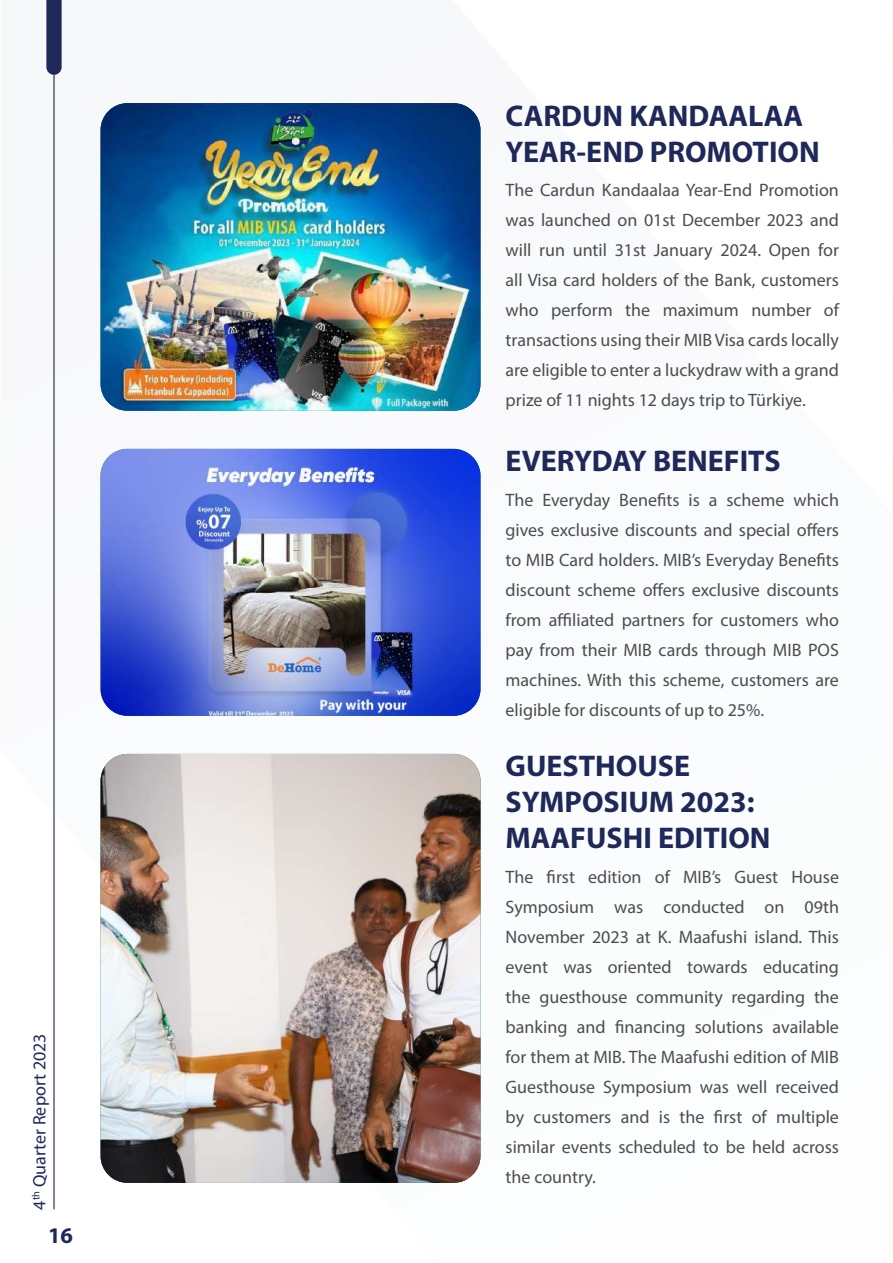
<style>
.page{position:relative;width:893px;height:1263px;background:#fff}
.page>*{position:absolute;margin:0;border:0;box-sizing:border-box;transform-origin:0 0}
.t1{font:700 30px/36px "Myriad Pro";color:#1e2859}
.t2{font:22.5px "Myriad Variable Concept";color:#1e2859}
.t3{font:18px/30px "Myriad Pro";color:#4d4d4d;text-align:justify}
.t4{font:18px "Myriad Variable Concept";color:#1e2859}
</style>
<div class="page">
<img style="left:101px;top:103px;width:379px;height:308px">
<img style="left:101px;top:449px;width:379px;height:267px">
<img style="left:101px;top:754px;width:379px;height:429px">
<svg style="left:46px;top:0;width:16px;height:75px"></svg>
<hr style="left:53px;top:75px;width:2px;height:1134px;background:#1e2859">
<p class="t4" style="left:29px;top:1209px;width:178px;rotate:-90deg">4<sup>th</sup> Quarter Report 2023</p>
<p class="t2" style="left:48px;top:1222px;width:26px">16</p>
<h1 class="t1" style="left:506px;top:96px;width:316px">CARDUN KANDAALAA<br>YEAR-END PROMOTION</h1>
<p class="t3" style="left:506px;top:175px;width:335px">The Cardun Kandaalaa Year-End Promotion was launched on 01st December 2023 and will run until 31st January 2024. Open for all Visa card holders of the Bank, customers who perform the maximum number of transactions using their MIB Visa cards locally are eligible to enter a luckydraw with a grand prize of 11 nights 12 days trip to Türkiye.</p>
<h1 class="t1" style="left:506px;top:442px;width:277px">EVERYDAY BENEFITS</h1>
<p class="t3" style="left:506px;top:484px;width:335px">The Everyday Benefits is a scheme which gives exclusive discounts and special offers to MIB Card holders. MIB’s Everyday Benefits discount scheme offers exclusive discounts from affiliated partners for customers who pay from their MIB cards through MIB POS machines. With this scheme, customers are eligible for discounts of up to 25%.</p>
<h1 class="t1" style="left:506px;top:747px;width:267px">GUESTHOUSE<br>SYMPOSIUM 2023:<br>MAAFUSHI EDITION</h1>
<p class="t3" style="left:506px;top:861px;width:335px">The first edition of MIB’s Guest House Symposium was conducted on 09th November 2023 at K. Maafushi island. This event was oriented towards educating the guesthouse community regarding the banking and financing solutions available for them at MIB. The Maafushi edition of MIB Guesthouse Symposium was well received by customers and is the first of multiple similar events scheduled to be held across the country.</p>
</div>
